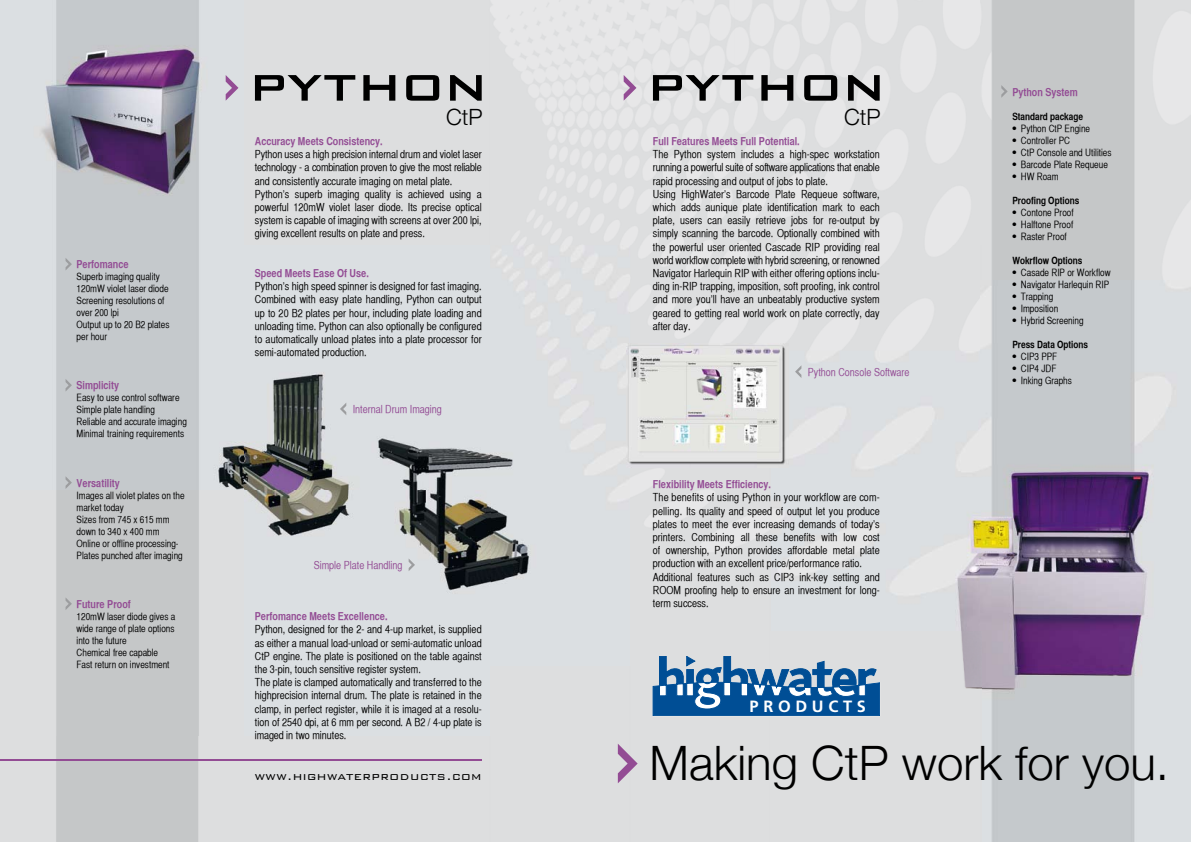
<style>
.page{position:relative;width:1191px;height:842px;background:#fff}
.page>*{position:absolute;margin:0;border:0;box-sizing:border-box;transform-origin:0 0}
.t1{font:300 47.4px "Helvetica Neue";color:#000}
.t2{font:700 16.3px "Frutiger";letter-spacing:.29em;color:#fff}
.t3{font:300 14px "Bank Gothic BT";letter-spacing:.03em;color:#000}
.t4{font:11px/13.2px "Helvetica CY Plain";color:#000}
.t5{font:11px "Helvetica CY Bold";color:#934c94}
.t6{font:11px "Helvetica CY Plain";color:#934c94}
.t7{font:10px/12px "Helvetica CY Plain";color:#000}
.t8{font:10px "Helvetica CY Bold";color:#000}
</style>
<div class="page">
<img style="left:0;top:0;width:980px;height:245px">
<img style="left:980px;top:0;width:211px;height:842px">
<img style="left:0;top:245px;width:630px;height:597px">
<img style="left:771px;top:351px;width:210px;height:491px">
<hr style="left:0;top:759px;width:481px;height:1px;background:#934c94">
<svg style="left:618px;top:744px;width:19px;height:39px"></svg>
<svg style="left:340px;top:403px;width:6px;height:12px"></svg>
<svg style="left:408px;top:558px;width:7px;height:13px"></svg>
<img style="left:627px;top:344px;width:162px;height:124px">
<svg style="left:66px;top:258px;width:6px;height:12px"></svg>
<svg style="left:66px;top:379px;width:6px;height:13px"></svg>
<svg style="left:66px;top:476px;width:6px;height:13px"></svg>
<svg style="left:66px;top:597px;width:6px;height:13px"></svg>
<svg style="left:1001px;top:85px;width:6px;height:13px"></svg>
<svg style="left:653px;top:656px;width:226px;height:60px;background:#5284b2"></svg>
<svg style="left:795px;top:365px;width:6px;height:13px"></svg>
<svg style="left:255px;top:75px;width:100px;height:26px;background:#8e8e8f"></svg>
<svg style="left:363px;top:75px;width:32px;height:26px"></svg>
<svg style="left:406px;top:75px;width:33px;height:26px"></svg>
<svg style="left:450px;top:75px;width:32px;height:26px"></svg>
<svg style="left:226px;top:75px;width:12px;height:26px"></svg>
<svg style="left:653px;top:75px;width:100px;height:26px;background:#929292"></svg>
<svg style="left:761px;top:75px;width:32px;height:26px"></svg>
<svg style="left:804px;top:75px;width:33px;height:26px"></svg>
<svg style="left:848px;top:75px;width:31px;height:26px"></svg>
<svg style="left:623px;top:75px;width:13px;height:26px"></svg>
<svg style="left:447px;top:109px;width:35px;height:16px"></svg>
<svg style="left:845px;top:109px;width:35px;height:16px"></svg>
<p class="t5" style="left:77px;top:258px;width:54px">Perfomance</p>
<p class="t7" style="left:77px;top:271px;width:95px">Superb imaging quality<br>120mW violet laser diode<br>Screening resolutions of over 200 lpi<br>Output up to 20 B2 plates per hour</p>
<p class="t5" style="left:77px;top:379px;width:44px">Simplicity</p>
<p class="t7" style="left:77px;top:392px;width:112px">Easy to use control software<br>Simple plate handling<br>Reliable and accurate imaging<br>Minimal training requirements</p>
<p class="t5" style="left:77px;top:476px;width:45px">Versatility</p>
<p class="t7" style="left:77px;top:489px;width:110px">Images all violet plates on the market today<br>Sizes from 745 x 615 mm down to 340 x 400 mm<br>Online or offline processing-<br>Plates punched after imaging</p>
<p class="t5" style="left:77px;top:597px;width:56px">Future Proof</p>
<p class="t7" style="left:77px;top:610px;width:100px">120mW laser diode gives a wide range of plate options into the future<br>Chemical free capable<br>Fast return on investment</p>
<p class="t5" style="left:255px;top:134px;width:129px">Accuracy Meets Consistency.</p>
<p class="t4" style="left:255px;top:148px;width:228px">Python uses a high precision internal drum and violet laser technology - a combination proven to give the most reliable and consistently accurate imaging on metal plate.<br>Python’s superb imaging quality is achieved using a powerful 120mW violet laser diode. Its precise optical system is capable of imaging with screens at over 200 lpi, giving excellent results on plate and press.</p>
<p class="t5" style="left:255px;top:266px;width:115px">Speed Meets Ease Of Use.</p>
<p class="t4" style="left:255px;top:280px;width:228px;text-align:justify">Python’s high speed spinner is designed for fast imaging.<br>Combined with easy plate handling, Python can output up to 20 B2 plates per hour, including plate loading and unloading time. Python can also optionally be configured to automatically unload plates into a plate processor for semi-automated production.</p>
<p class="t6" style="left:353px;top:403px;width:91px">Internal Drum Imaging</p>
<p class="t6" style="left:314px;top:559px;width:90px">Simple Plate Handling</p>
<p class="t5" style="left:255px;top:610px;width:134px">Perfomance Meets Excellence.</p>
<p class="t4" style="left:255px;top:623px;width:228px">Python, designed for the 2- and 4-up market, is supplied as either a manual load-unload or semi-automatic unload CtP engine. The plate is positioned on the table against the 3-pin, touch sensitive register system.<br>The plate is clamped automatically and transferred to the highprecision internal drum. The plate is retained in the clamp, in perfect register, while it is imaged at a resolu&shy;tion of 2540 dpi, at 6 mm per second. A B2 / 4-up plate is imaged in two minutes.</p>
<p class="t3" style="left:255px;top:769px;width:228px">www.highwaterproducts.com</p>
<p class="t5" style="left:653px;top:134px;width:148px">Full Features Meets Full Potential.</p>
<p class="t4" style="left:653px;top:148px;width:228px">The Python system includes a high-spec workstation running a powerful suite of software applications that enable rapid processing and output of jobs to plate.<br>Using HighWater’s Barcode Plate Requeue software, which adds aunique plate identification mark to each plate, users can easily retrieve jobs for re-output by simply scanning the barcode. Optionally combined with the powerful user oriented Cascade RIP providing real world workflow complete with hybrid screening, or renowned Navigator Harlequin RIP with either offering options inclu&shy;ding in-RIP trapping, imposition, soft proofing, ink control and more you’ll have an unbeatably productive system geared to getting real world work on plate correctly, day after day.</p>
<p class="t6" style="left:808px;top:366px;width:103px">Python Console Software</p>
<p class="t5" style="left:653px;top:478px;width:120px">Flexibility Meets Efficiency.</p>
<p class="t4" style="left:653px;top:491px;width:228px">The benefits of using Python in your workflow are com&shy;pelling. Its quality and speed of output let you produce plates to meet the ever increasing demands of today’s printers. Combining all these benefits with low cost of ownership, Python provides affordable metal plate production with an excellent price/performance ratio.<br>Additional features such as CIP3 ink-key setting and ROOM proofing help to ensure an investment for long&shy;term success.</p>
<h2 class="t2" style="left:749px;top:697px;width:118px">PRODUCTS</h2>
<p class="t5" style="left:1012px;top:85px;width:67px">Python System</p>
<p class="t8" style="left:1012px;top:110px;width:72px">Standard package</p>
<p class="t7" style="left:1012px;top:122px;width:79px">● Python CtP Engine</p>
<p class="t7" style="left:1012px;top:134px;width:59px">● Controller PC</p>
<p class="t7" style="left:1012px;top:146px;width:101px">● CtP Console and Utilities</p>
<p class="t7" style="left:1012px;top:158px;width:97px">● Barcode Plate Requeue</p>
<p class="t7" style="left:1012px;top:170px;width:48px">● HW Roam</p>
<p class="t8" style="left:1012px;top:194px;width:68px">Proofing Options</p>
<p class="t7" style="left:1012px;top:206px;width:63px">● Contone Proof</p>
<p class="t7" style="left:1012px;top:218px;width:62px">● Halftone Proof</p>
<p class="t7" style="left:1012px;top:230px;width:56px">● Raster Proof</p>
<p class="t8" style="left:1012px;top:254px;width:72px">Wokrflow Options</p>
<p class="t7" style="left:1012px;top:266px;width:100px">● Casade RIP or Workflow</p>
<p class="t7" style="left:1012px;top:278px;width:98px">● Navigator Harlequin RIP</p>
<p class="t7" style="left:1012px;top:290px;width:42px">● Trapping</p>
<p class="t7" style="left:1012px;top:302px;width:47px">● Imposition</p>
<p class="t7" style="left:1012px;top:314px;width:73px">● Hybrid Screening</p>
<p class="t8" style="left:1012px;top:338px;width:77px">Press Data Options</p>
<p class="t7" style="left:1012px;top:350px;width:46px">● CIP3 PPF</p>
<p class="t7" style="left:1012px;top:362px;width:46px">● CIP4 JDF</p>
<p class="t7" style="left:1012px;top:374px;width:61px">● Inking Graphs</p>
<h1 class="t1" style="left:649px;top:734px;width:521px">Making CtP work for you.</h1>
</div>
